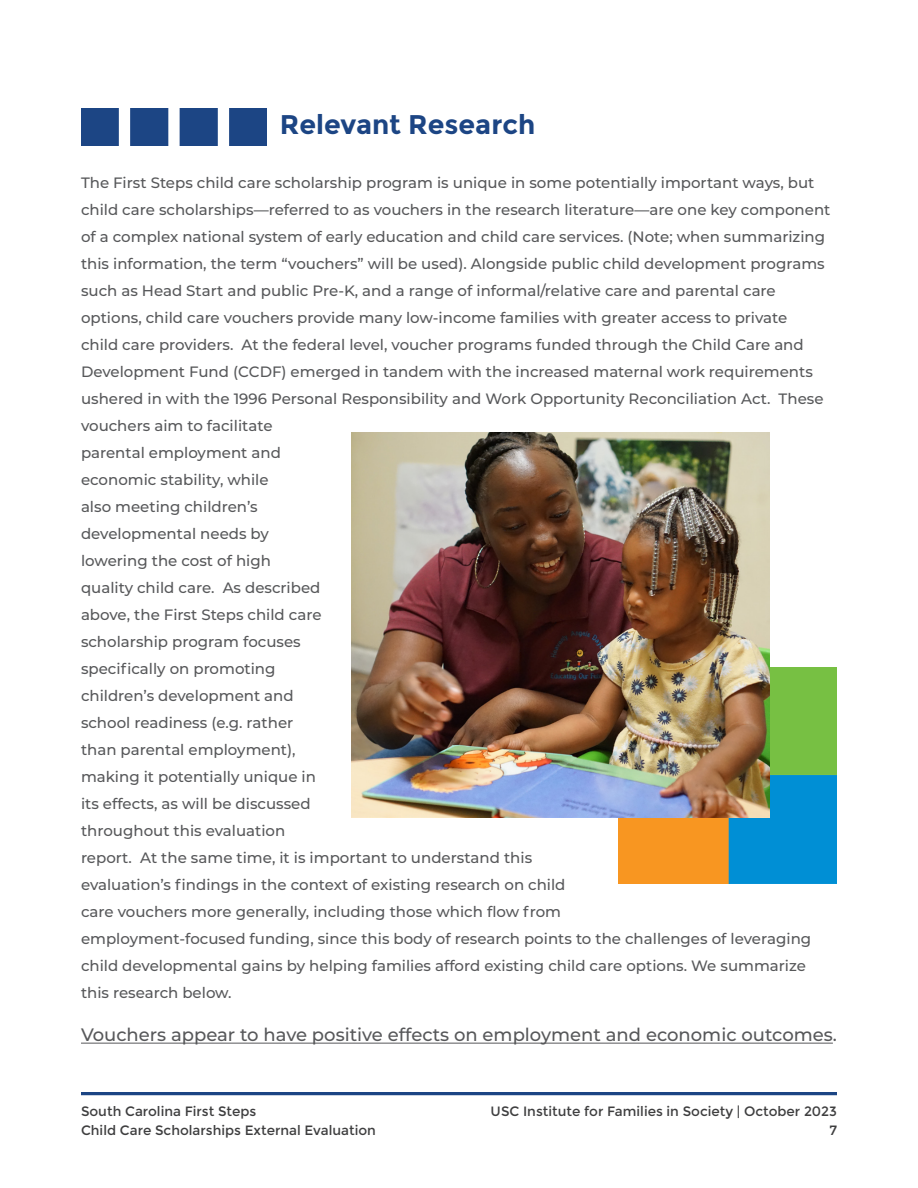
<style>
.page{position:relative;width:918px;height:1188px;background:#fff}
.page>*{position:absolute;margin:0;border:0;box-sizing:border-box;transform-origin:0 0}
.Heading_1{font:700 27px "Montserrat";color:#1c4584}
.t1{font:500 18px "Montserrat";color:#57585a}
.t2{font:500 15px/27px "Montserrat";color:#57585a}
.t3{font:13.5px/18.9px "Montserrat";color:#3e3e3f}
</style>
<div class="page">
<hr style="left:81px;top:1092px;width:756px;height:3px;background:#1c4584">
<hr style="left:81px;top:1043px;width:752px;height:1px;background:#57585a">
<img style="left:618px;top:667px;width:219px;height:216px">
<img style="left:351px;top:432px;width:419px;height:386px">
<img style="left:81px;top:108px;width:185px;height:38px">
<p class="Heading_1" style="left:280px;top:109px;width:257px">Relevant Research</p>
<p class="t2" style="left:81px;top:169px;width:751px">The First Steps child care scholarship program is unique in some potentially important ways, but child care scholarships—referred to as vouchers in the research literature—are one key component of a complex national system of early education and child care services. (Note; when summarizing this information, the term “vouchers” will be used). Alongside public child development programs such as Head Start and public Pre-K, and a range of informal/relative care and parental care options, child care vouchers provide many low-income families with greater access to private<br>child care providers. At the federal level, voucher programs funded through the Child Care and Development Fund (CCDF) emerged in tandem with the increased maternal work requirements ushered in with the 1996 Personal Responsibility and Work Opportunity Reconciliation Act. These vouchers aim to facilitate<br>parental employment and<br>economic stability, while<br>also meeting children’s<br>developmental needs by<br>lowering the cost of high<br>quality child care. As described<br>above, the First Steps child care<br>scholarship program focuses<br>specifically on promoting<br>children’s development and<br>school readiness (e.g. rather<br>than parental employment),<br>making it potentially unique in<br>its effects, as will be discussed<br>throughout this evaluation<br>report. At the same time, it is important to understand this<br>evaluation’s findings in the context of existing research on child<br>care vouchers more generally, including those which flow from<br>employment-focused funding, since this body of research points to the challenges of leveraging child developmental gains by helping families afford existing child care options. We summarize this research below.</p>
<p class="t1" style="left:81px;top:1022px;width:758px">Vouchers appear to have positive effects on employment and economic outcomes.</p>
<p class="t3" style="left:81px;top:1102px;width:296px">South Carolina First Steps<br>Child Care Scholarships External Evaluation</p>
<p class="t3" style="left:491px;top:1102px;width:348px;text-align:right">USC Institute for Families in Society | October 2023<br>7</p>
</div>
